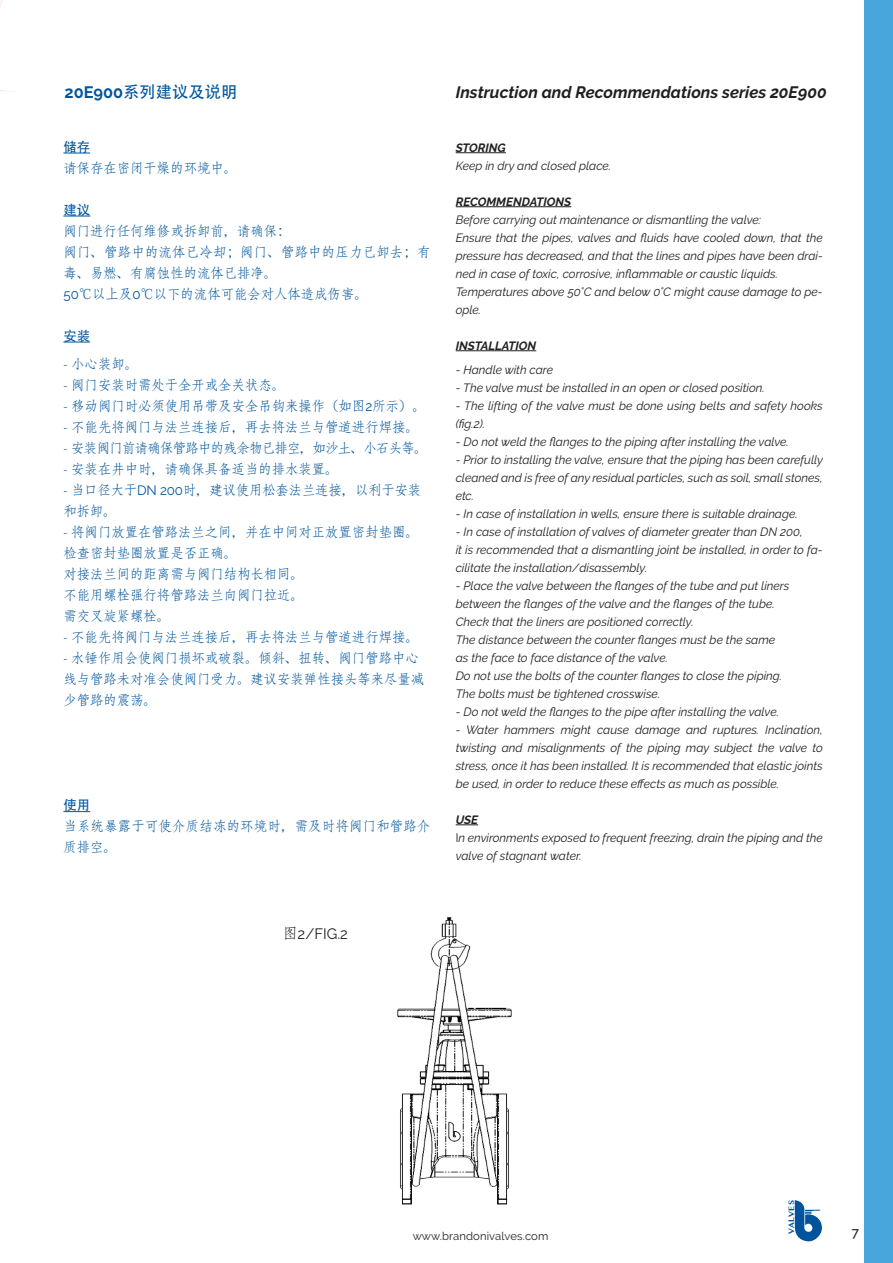
<style>
.page{position:relative;width:893px;height:1263px;background:#fff}
.page>*{position:absolute;margin:0;border:0;box-sizing:border-box;transform-origin:0 0}
.t1{font:italic 700 16.5px "Raleway";color:#231f20}
.t2{font:16.5px "Adobe Heiti Std";color:#01559d}
.t3{font:15px "Raleway";color:#231f20}
.t4{font:13.5px/21px "Adobe Fangsong Std";color:#01559d}
.t5{font:13.5px/21px "Adobe Fangsong Std";letter-spacing:.02em;color:#01559d}
.t6{font:13.5px "Adobe Fangsong Std";letter-spacing:-.05em;color:#01559d}
.t7{font:13.5px "Adobe Heiti Std";color:#01559d}
.t8{font:500 13.5px "Raleway";color:#231f20}
.t9{font:italic 12px/18px "Raleway";color:#231f20}
.t10{font:italic 700 12px "Raleway";color:#231f20}
.t11{font:11.25px "Raleway";letter-spacing:.01em;color:#231f20}
.t12{font:700 7.8px "Lao MN";color:#01549b}
.s1{font-family:"Raleway";font-weight:700}
.s2{font-family:"Raleway"}
.s3{font-family:"Century Gothic";font-style:normal}
.s4{font-family:"Adobe Fangsong Std"}
</style>
<div class="page">
<svg style="left:0;top:0;width:10px;height:92px"></svg>
<svg style="left:794px;top:1200px;width:28px;height:41px"></svg>
<div style="left:864px;top:0;width:29px;height:1263px;background:#48a6dc"></div>
<svg style="left:63px;top:153px;width:27px;height:1px"></svg>
<svg style="left:63px;top:216px;width:27px;height:1px"></svg>
<svg style="left:63px;top:342px;width:27px;height:1px"></svg>
<svg style="left:63px;top:811px;width:27px;height:1px"></svg>
<hr style="left:456px;top:152px;width:50px;height:1px;background:#231f20">
<hr style="left:456px;top:206px;width:115px;height:1px;background:#231f20">
<hr style="left:456px;top:350px;width:80px;height:1px;background:#231f20">
<svg style="left:456px;top:824px;width:22px;height:1px"></svg>
<img style="left:397px;top:917px;width:115px;height:288px">
<p class="t2" style="left:65px;top:82px;width:175px"><span class="s1">20E900</span>系列建议及说明</p>
<p class="t7" style="left:63px;top:139px;width:28px">储存</p>
<p class="t4" style="left:63px;top:157px;width:175px">请保存在密闭干燥的环境中。</p>
<p class="t7" style="left:63px;top:202px;width:28px">建议</p>
<p class="t4" style="left:63px;top:220px;width:229px">阀门进行任何维修或拆卸前，请确保：</p>
<p class="t5" style="left:63px;top:241px;width:369px">阀门、管路中的流体已冷却；阀门、管路中的压力已卸去；有毒、易燃、有腐蚀性的流体已排净。</p>
<p class="t4" style="left:63px;top:283px;width:306px"><span class="s2">50</span>℃以上及<span class="s2">0</span>℃以下的流体可能会对人体造成伤害。</p>
<p class="t7" style="left:63px;top:328px;width:28px">安装</p>
<p class="t4" style="left:63px;top:354px;width:76px">- 小心装卸。</p>
<p class="t4" style="left:63px;top:375px;width:223px">- 阀门安装时需处于全开或全关状态。</p>
<p class="t4" style="left:63px;top:396px;width:364px">- 移动阀门时必须使用吊带及安全吊钩来操作（如图<span class="s2">2</span>所示）。</p>
<p class="t4" style="left:63px;top:417px;width:357px">- 不能先将阀门与法兰连接后，再去将法兰与管道进行焊接。</p>
<p class="t6" style="left:63px;top:440px;width:366px">- 安装阀门前请确保管路中的残余物已排空，如沙土、小石头等。</p>
<p class="t4" style="left:63px;top:459px;width:277px">- 安装在井中时，请确保具备适当的排水装置。</p>
<p class="t4" style="left:63px;top:480px;width:359px">- 当口径大于<span class="s2">DN 200</span>时，建议使用松套法兰连接，以利于安装和拆卸。</p>
<p class="t4" style="left:63px;top:522px;width:357px">- 将阀门放置在管路法兰之间，并在中间对正放置密封垫圈。</p>
<p class="t4" style="left:63px;top:543px;width:175px">检查密封垫圈放置是否正确。</p>
<p class="t4" style="left:63px;top:564px;width:242px">对接法兰间的距离需与阀门结构长相同。</p>
<p class="t4" style="left:63px;top:585px;width:242px">不能用螺栓强行将管路法兰向阀门拉近。</p>
<p class="t4" style="left:63px;top:606px;width:108px">需交叉旋紧螺栓。</p>
<p class="t4" style="left:63px;top:627px;width:357px">- 不能先将阀门与法兰连接后，再去将法兰与管道进行焊接。</p>
<p class="t4" style="left:63px;top:648px;width:362px">- 水锤作用会使阀门损坏或破裂。倾斜、扭转、阀门管路中心线与管路未对准会使阀门受力。建议安装弹性接头等来尽量减少管路的震荡。</p>
<p class="t7" style="left:63px;top:797px;width:28px">使用</p>
<p class="t5" style="left:63px;top:816px;width:369px">当系统暴露于可使介质结冻的环境时，需及时将阀门和管路介质排空。</p>
<p class="t1" style="left:456px;top:83px;width:373px">Instruction and Recommendations series 20E900</p>
<p class="t10" style="left:456px;top:141px;width:52px">STORING</p>
<p class="t9" style="left:456px;top:157px;width:157px">Keep in dry and closed place.</p>
<p class="t10" style="left:456px;top:195px;width:117px">RECOMMENDATIONS</p>
<p class="t9" style="left:456px;top:211px;width:307px">Before carrying out maintenance or dismantling the valve:</p>
<p class="t9" style="left:456px;top:229px;width:369px;text-align:justify">Ensure that the pipes, valves and fluids have cooled down, that the pressure has decreased, and that the lines and pipes have been drai&shy;ned in case of toxic, corrosive, inflammable or caustic liquids.</p>
<p class="t9" style="left:456px;top:283px;width:369px">Temperatures above 50°C and below 0°C might cause damage to pe&shy;ople.</p>
<p class="t10" style="left:456px;top:339px;width:82px">INSTALLATION</p>
<p class="t9" style="left:456px;top:361px;width:99px">- Handle with care</p>
<p class="t9" style="left:456px;top:379px;width:311px">- The valve must be installed in an open or closed position.</p>
<p class="t9" style="left:456px;top:397px;width:369px">- The lifting of the valve must be done using belts and safety hooks (fig.2).</p>
<p class="t9" style="left:456px;top:433px;width:335px">- Do not weld the flanges to the piping after installing the valve.</p>
<p class="t9" style="left:456px;top:451px;width:369px">- Prior to installing the valve, ensure that the piping has been carefully</p>
<p class="t9" style="left:456px;top:469px;width:369px">cleaned and is free of any residual particles, such as soil, small stones, etc.</p>
<p class="t9" style="left:456px;top:505px;width:343px">- In case of installation in wells, ensure there is suitable drainage.</p>
<p class="t9" style="left:456px;top:523px;width:349px">- In case of installation of valves of diameter greater than DN 200,</p>
<p class="t9" style="left:456px;top:541px;width:369px">it is recommended that a dismantling joint be installed, in order to fa&shy;cilitate the installation/disassembly.</p>
<p class="t9" style="left:456px;top:577px;width:335px">- Place the valve between the flanges of the tube and put liners</p>
<p class="t9" style="left:456px;top:595px;width:320px">between the flanges of the valve and the flanges of the tube.</p>
<p class="t9" style="left:456px;top:613px;width:239px">Check that the liners are positioned correctly.</p>
<p class="t9" style="left:456px;top:631px;width:321px">The distance between the counter flanges must be the same</p>
<p class="t9" style="left:456px;top:649px;width:214px">as the face to face distance of the valve.</p>
<p class="t9" style="left:456px;top:667px;width:328px">Do not use the bolts of the counter flanges to close the piping.</p>
<p class="t9" style="left:456px;top:685px;width:206px">The bolts must be tightened crosswise.</p>
<p class="t9" style="left:456px;top:703px;width:325px">- Do not weld the flanges to the pipe after installing the valve.</p>
<p class="t9" style="left:456px;top:721px;width:369px;text-align:justify">- Water hammers might cause damage and ruptures. Inclination, twisting and misalignments of the piping may subject the valve to stress, once it has been installed. It is recommended that elastic joints be used, in order to reduce these effects as much as possible.</p>
<p class="t10" style="left:456px;top:813px;width:24px">USE</p>
<p class="t9" style="left:456px;top:829px;width:369px"><span class="s3">I</span>n environments exposed to frequent freezing, drain the piping and the valve of stagnant water.</p>
<p class="t3" style="left:283px;top:925px;width:67px"><span class="s4">图</span>2/FIG.2</p>
<p class="t12" style="left:786px;top:1233px;width:35px;rotate:-90deg">VALVES</p>
<p class="t11" style="left:413px;top:1229px;width:137px">www.brandonivalves.com</p>
<p class="t8" style="left:852px;top:1225px;width:9px">7</p>
</div>
